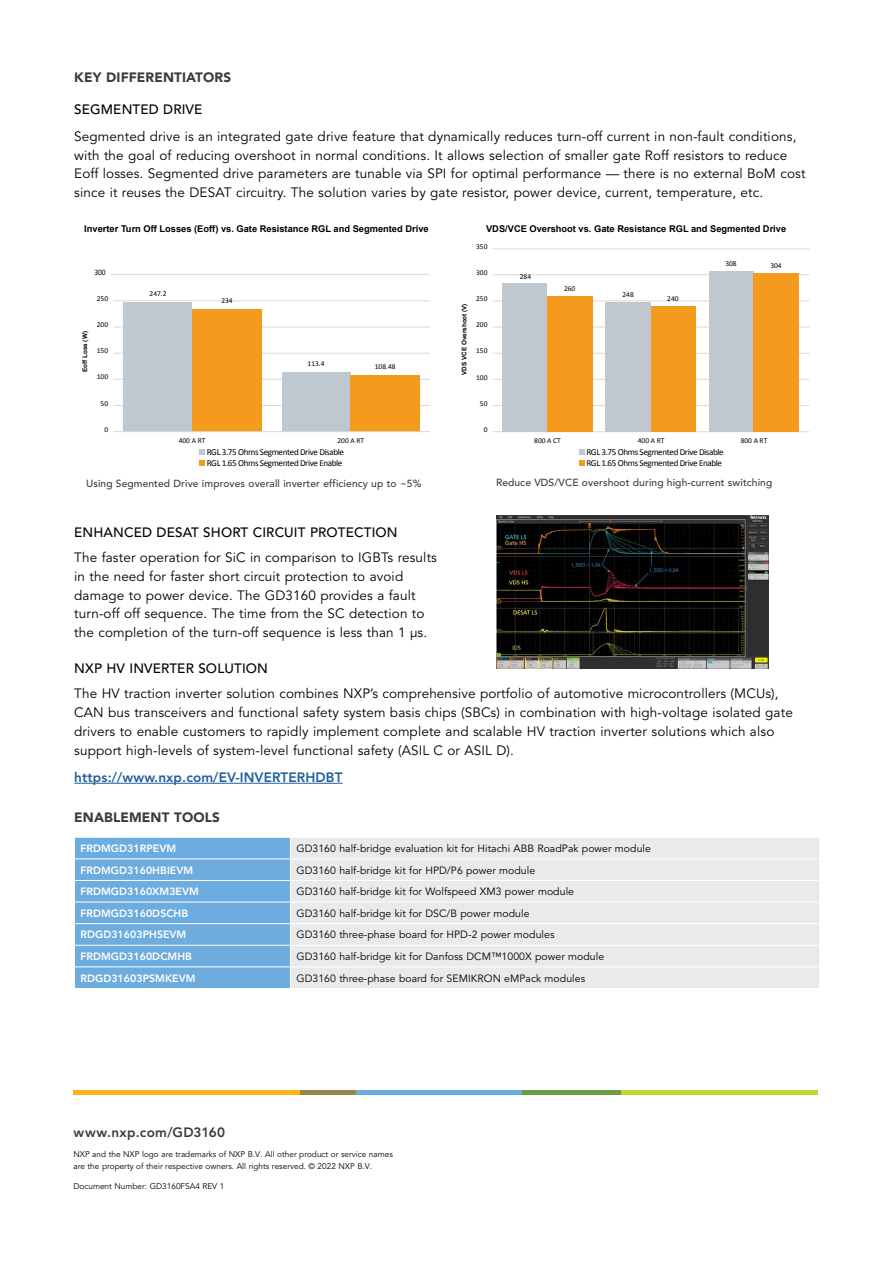
<style>
.page{position:relative;width:893px;height:1263px;background:#fff}
.page>*{position:absolute;margin:0;border:0;box-sizing:border-box;transform-origin:0 0}
.Body_Text{font:13.5px/18.8px "Avenir LT Std";letter-spacing:.01em;color:#000}
.Body_Text_Header{font:13.5px/18.8px "Avenir LT Std";letter-spacing:.01em;color:#000}
.Body_Text_Subhead_1{font:500 13.5px "Avenir LT Std";letter-spacing:.01em;color:#000}
.Body_Text_Subhead_02{font:800 13.5px "Avenir LT Std";letter-spacing:.01em;color:#215e9e}
.Body_Text_Header-2{font:900 13.5px "Avenir LT Std";letter-spacing:.01em;color:#3d3c3d}
.URLBackPage{font:800 13.5px "Avenir LT Std";letter-spacing:.02em;color:#3d3c3d}
.Table_Body_Text{font:10.5px "Avenir LT Std";letter-spacing:.005em;color:#000}
.Table_Subhead_LEFT{font:800 10.5px "Avenir LT Std";letter-spacing:.005em;color:#fff}
.t1{font:500 10.2px "Avenir LT Std";letter-spacing:.01em;color:#3d3c3d}
.t2{font:700 9.3px "Arial";color:#000}
.t3{font:9.15px/11.4px "Calibri";letter-spacing:-.04em;color:#000}
.t4{font:8.4px "Calibri";color:#000;scale:.9 1}
.Legal_Copyright_Text{font:8.25px/12px "Avenir LT Std";color:#000}
.t5{font:7.5px "Calibri";color:#000}
.t6{font:700 6.3px "Arial";color:#000}
</style>
<div class="page">
<hr style="left:355px;top:1090px;width:167px;height:4px;background:#6dacde">
<hr style="left:73px;top:1090px;width:227px;height:4px;background:#fcb316">
<hr style="left:300px;top:1090px;width:55px;height:4px;background:#938647">
<hr style="left:621px;top:1090px;width:197px;height:4px;background:#bfd730">
<hr style="left:522px;top:1090px;width:99px;height:4px;background:#6d9a45">
<hr style="left:74px;top:783px;width:269px;height:1px;background:#215e9e">
<hr style="left:493px;top:405px;width:316px;height:1px;background:#dad9d9">
<hr style="left:493px;top:379px;width:316px;height:1px;background:#dad9d9">
<hr style="left:493px;top:353px;width:316px;height:1px;background:#dad9d9">
<hr style="left:493px;top:327px;width:316px;height:1px;background:#dad9d9">
<hr style="left:493px;top:301px;width:316px;height:1px;background:#dad9d9">
<hr style="left:493px;top:274px;width:316px;height:1px;background:#dad9d9">
<hr style="left:493px;top:249px;width:316px;height:1px;background:#dad9d9">
<svg style="left:579px;top:449px;width:5px;height:5px"></svg>
<svg style="left:579px;top:461px;width:5px;height:5px"></svg>
<hr style="left:493px;top:431px;width:316px;height:1px;background:#dad9d9">
<div style="left:709px;top:271px;width:45px;height:161px;background:#bfc7cf"></div>
<div style="left:605px;top:302px;width:46px;height:130px;background:#bfc7cf"></div>
<div style="left:503px;top:283px;width:44px;height:149px;background:#bfc7cf"></div>
<div style="left:754px;top:273px;width:45px;height:159px;background:#f49b1e"></div>
<div style="left:651px;top:306px;width:44px;height:126px;background:#f49b1e"></div>
<div style="left:547px;top:296px;width:45px;height:136px;background:#f49b1e"></div>
<hr style="left:113px;top:405px;width:317px;height:1px;background:#dad9d9">
<hr style="left:113px;top:379px;width:317px;height:1px;background:#dad9d9">
<hr style="left:113px;top:353px;width:317px;height:1px;background:#dad9d9">
<hr style="left:113px;top:327px;width:317px;height:1px;background:#dad9d9">
<hr style="left:113px;top:300px;width:317px;height:1px;background:#dad9d9">
<hr style="left:111px;top:274px;width:319px;height:1px;background:#dad9d9">
<svg style="left:200px;top:449px;width:5px;height:5px"></svg>
<svg style="left:200px;top:461px;width:5px;height:5px"></svg>
<div style="left:282px;top:372px;width:69px;height:60px;background:#bfc7cf"></div>
<div style="left:123px;top:302px;width:69px;height:130px;background:#bfc7cf"></div>
<div style="left:351px;top:375px;width:69px;height:57px;background:#f49b1e"></div>
<div style="left:192px;top:309px;width:69px;height:123px;background:#f49b1e"></div>
<hr style="left:113px;top:431px;width:317px;height:1px;background:#dad9d9">
<div style="left:291px;top:838px;width:528px;height:150px;background:#eaeaea"></div>
<hr style="left:290px;top:858px;width:530px;height:1px;background:#fff">
<hr style="left:290px;top:880px;width:530px;height:1px;background:#fff">
<hr style="left:290px;top:902px;width:530px;height:1px;background:#fff">
<hr style="left:290px;top:923px;width:530px;height:1px;background:#fff">
<hr style="left:290px;top:945px;width:530px;height:1px;background:#fff">
<hr style="left:290px;top:966px;width:530px;height:1px;background:#fff">
<svg style="left:74px;top:837px;width:216px;height:151px;background:#78b2e0"></svg>
<img style="left:497px;top:516px;width:271px;height:152px">
<p class="Body_Text_Header-2" style="left:74px;top:69px;width:158px">KEY DIFFERENTIATORS</p>
<p class="Body_Text_Subhead_1" style="left:74px;top:101px;width:130px">SEGMENTED DRIVE</p>
<p class="Body_Text_Header" style="left:74px;top:127px;width:733px">Segmented drive is an integrated gate drive feature that dynamically reduces turn-off current in non-fault conditions, with the goal of reducing overshoot in normal conditions. It allows selection of smaller gate Roff resistors to reduce Eoff losses. Segmented drive parameters are tunable via SPI for optimal performance — there is no external BoM cost since it reuses the DESAT circuitry. The solution varies by gate resistor, power device, current, temperature, etc.</p>
<p class="t2" style="left:84px;top:223px;width:346px">Inverter Turn Off Losses (Eoff) vs. Gate Resistance RGL and Segmented Drive</p>
<p class="t2" style="left:486px;top:222px;width:302px">VDS/VCE Overshoot vs. Gate Resistance RGL and Segmented Drive</p>
<p class="t5" style="left:476px;top:242px;width:13px">350</p>
<p class="t4" style="left:94px;top:266px;width:14px">300</p>
<p class="t5" style="left:97px;top:270px;width:13px">250</p>
<p class="t5" style="left:476px;top:268px;width:13px">300</p>
<p class="t5" style="left:520px;top:272px;width:13px">284</p>
<p class="t5" style="left:725px;top:259px;width:13px">308</p>
<p class="t5" style="left:770px;top:261px;width:13px">304</p>
<p class="t6" style="left:81px;top:372px;width:42px;rotate:-90deg">Eoff Loss (W)</p>
<p class="t5" style="left:97px;top:294px;width:13px">250</p>
<p class="t5" style="left:97px;top:296px;width:13px">200</p>
<p class="t5" style="left:97px;top:320px;width:13px">200</p>
<p class="t5" style="left:97px;top:322px;width:13px">150</p>
<p class="t5" style="left:97px;top:346px;width:13px">150</p>
<p class="t5" style="left:97px;top:349px;width:13px">100</p>
<p class="t5" style="left:97px;top:372px;width:13px">100</p>
<p class="t5" style="left:101px;top:375px;width:9px">50</p>
<p class="t5" style="left:150px;top:289px;width:18px">247.2</p>
<p class="t5" style="left:221px;top:296px;width:13px">234</p>
<p class="t5" style="left:308px;top:359px;width:18px">113.4</p>
<p class="t5" style="left:375px;top:362px;width:22px">108.48</p>
<p class="t6" style="left:460px;top:375px;width:73px;rotate:-90deg">VDS VCE Overshoot (V)</p>
<p class="t5" style="left:476px;top:294px;width:13px">250</p>
<p class="t5" style="left:476px;top:320px;width:13px">200</p>
<p class="t5" style="left:476px;top:346px;width:13px">150</p>
<p class="t5" style="left:476px;top:372px;width:13px">100</p>
<p class="t5" style="left:564px;top:284px;width:13px">260</p>
<p class="t5" style="left:622px;top:290px;width:13px">248</p>
<p class="t5" style="left:667px;top:294px;width:13px">240</p>
<p class="t5" style="left:101px;top:398px;width:9px">50</p>
<p class="t5" style="left:104px;top:401px;width:5px">0</p>
<p class="t5" style="left:480px;top:398px;width:9px">50</p>
<p class="t5" style="left:104px;top:425px;width:5px">0</p>
<p class="t5" style="left:484px;top:425px;width:5px">0</p>
<p class="t5" style="left:179px;top:436px;width:28px">400 A RT</p>
<p class="t5" style="left:337px;top:436px;width:28px">200 A RT</p>
<p class="t5" style="left:534px;top:436px;width:28px">800 A CT</p>
<p class="t5" style="left:638px;top:436px;width:28px">400 A RT</p>
<p class="t5" style="left:741px;top:436px;width:28px">800 A RT</p>
<p class="t3" style="left:207px;top:446px;width:139px">RGL 3.75 Ohms Segmented Drive Disable<br>RGL 1.65 Ohms Segmented Drive Enable</p>
<p class="t3" style="left:586px;top:446px;width:139px">RGL 3.75 Ohms Segmented Drive Disable<br>RGL 1.65 Ohms Segmented Drive Enable</p>
<p class="t1" style="left:86px;top:478px;width:337px">Using Segmented Drive improves overall inverter efficiency up to ~5%</p>
<p class="t1" style="left:496px;top:477px;width:278px">Reduce VDS/VCE overshoot during high-current switching</p>
<p class="Body_Text_Subhead_1" style="left:74px;top:524px;width:325px">ENHANCED DESAT SHORT CIRCUIT PROTECTION</p>
<p class="Body_Text" style="left:74px;top:548px;width:364px">The faster operation for SiC in comparison to IGBTs results in the need for faster short circuit protection to avoid damage to power device. The GD3160 provides a fault turn-off off sequence. The time from the SC detection to the completion of the turn-off sequence is less than 1 µs.</p>
<p class="Body_Text_Subhead_1" style="left:74px;top:660px;width:195px">NXP HV INVERTER SOLUTION</p>
<p class="Body_Text" style="left:74px;top:685px;width:720px">The HV traction inverter solution combines NXP’s comprehensive portfolio of automotive microcontrollers (MCUs), CAN bus transceivers and functional safety system basis chips (SBCs) in combination with high-voltage isolated gate drivers to enable customers to rapidly implement complete and scalable HV traction inverter solutions which also support high-levels of system-level functional safety (ASIL C or ASIL D).</p>
<p class="Body_Text_Subhead_02" style="left:74px;top:769px;width:270px">https://www.nxp.com/EV-INVERTERHDBT</p>
<p class="Body_Text_Header-2" style="left:74px;top:809px;width:147px">ENABLEMENT TOOLS</p>
<p class="Table_Subhead_LEFT" style="left:80px;top:842px;width:97px">FRDMGD31RPEVM</p>
<p class="Table_Body_Text" style="left:296px;top:842px;width:356px">GD3160 half-bridge evaluation kit for Hitachi ABB RoadPak power module</p>
<p class="Table_Subhead_LEFT" style="left:80px;top:864px;width:114px">FRDMGD3160HBIEVM</p>
<p class="Table_Body_Text" style="left:296px;top:864px;width:240px">GD3160 half-bridge kit for HPD/P6 power module</p>
<p class="Table_Subhead_LEFT" style="left:80px;top:885px;width:120px">FRDMGD3160XM3EVM</p>
<p class="Table_Body_Text" style="left:296px;top:885px;width:279px">GD3160 half-bridge kit for Wolfspeed XM3 power module</p>
<p class="Table_Subhead_LEFT" style="left:80px;top:907px;width:109px">FRDMGD3160DSCHB</p>
<p class="Table_Body_Text" style="left:296px;top:907px;width:235px">GD3160 half-bridge kit for DSC/B power module</p>
<p class="Table_Subhead_LEFT" style="left:80px;top:928px;width:107px">RDGD31603PHSEVM</p>
<p class="Table_Body_Text" style="left:296px;top:929px;width:260px">GD3160 three-phase board for HPD-2 power modules</p>
<p class="Table_Subhead_LEFT" style="left:80px;top:950px;width:113px">FRDMGD3160DCMHB</p>
<p class="Table_Body_Text" style="left:296px;top:950px;width:309px">GD3160 half-bridge kit for Danfoss DCM™1000X power module</p>
<p class="Table_Subhead_LEFT" style="left:80px;top:972px;width:117px">RDGD31603PSMKEVM</p>
<p class="Table_Body_Text" style="left:296px;top:972px;width:290px">GD3160 three-phase board for SEMIKRON eMPack modules</p>
<p class="URLBackPage" style="left:73px;top:1124px;width:153px">www.nxp.com/GD3160</p>
<p class="Legal_Copyright_Text" style="left:73px;top:1148px;width:321px">NXP and the NXP logo are trademarks of NXP B.V. All other product or service names are the property of their respective owners. All rights reserved. © 2022 NXP B.V.</p>
<p class="Legal_Copyright_Text" style="left:73px;top:1180px;width:153px">Document Number: GD3160FSA4 REV 1</p>
</div>
